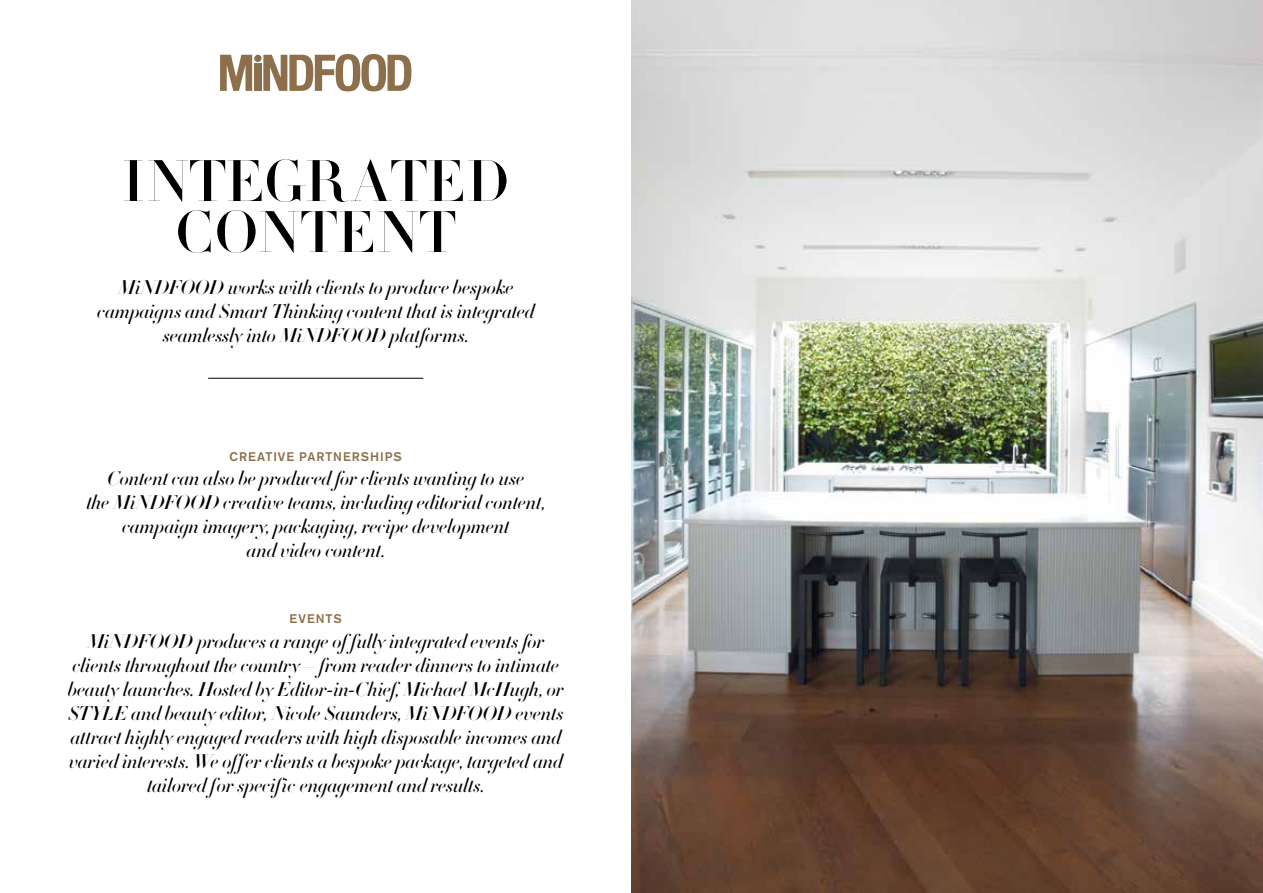
<style>
.page{position:relative;width:1263px;height:893px;background:#fff}
.page>*{position:absolute;margin:0;border:0;box-sizing:border-box;transform-origin:0 0}
.t1{font:500 57.6px/51px "HTF Didot M96";color:#000;text-align:center}
.t2{font:italic 500 19.5px/24px "HTF Didot M96";color:#000;text-align:center}
.t3{font:500 12.45px "Akzidenz Grotesk Pro";letter-spacing:.08em;color:#8d6f4b}
</style>
<div class="page">
<img style="left:631px;top:0;width:632px;height:893px">
<svg style="left:220px;top:55px;width:32px;height:36px"></svg>
<div style="left:254px;top:63px;width:8px;height:28px;background:#8d6f4b"></div>
<svg style="left:263px;top:54px;width:148px;height:37px"></svg>
<div style="left:254px;top:55px;width:8px;height:7px;background:#8d6f4b;border-radius:50%"></div>
<hr style="left:208px;top:378px;width:215px;height:1px;background:#000">
<h1 class="t1" style="left:122px;top:155px;width:389px">INTEGRATED<br>CONTENT</h1>
<p class="t2" style="left:97px;top:275px;width:439px">MiNDFOOD works with clients to produce bespoke campaigns and Smart Thinking content that is integrated seamlessly into MiNDFOOD platforms.</p>
<p class="t3" style="left:230px;top:448px;width:174px">CREATIVE PARTNERSHIPS</p>
<p class="t2" style="left:86px;top:465px;width:460px">Content can also be produced for clients wanting to use<br>the MiNDFOOD creative teams, including editorial content, campaign imagery, packaging, recipe development<br>and video content.</p>
<p class="t3" style="left:290px;top:611px;width:54px">EVENTS</p>
<p class="t2" style="left:68px;top:628px;width:497px">MiNDFOOD produces a range of fully integrated events for clients throughout the country – from reader dinners to intimate beauty launches. Hosted by Editor-in-Chief, Michael McHugh, or STYLE and beauty editor, Nicole Saunders, MiNDFOOD events attract highly engaged readers with high disposable incomes and varied interests. We offer clients a bespoke package, targeted and tailored for specific engagement and results.</p>
</div>
